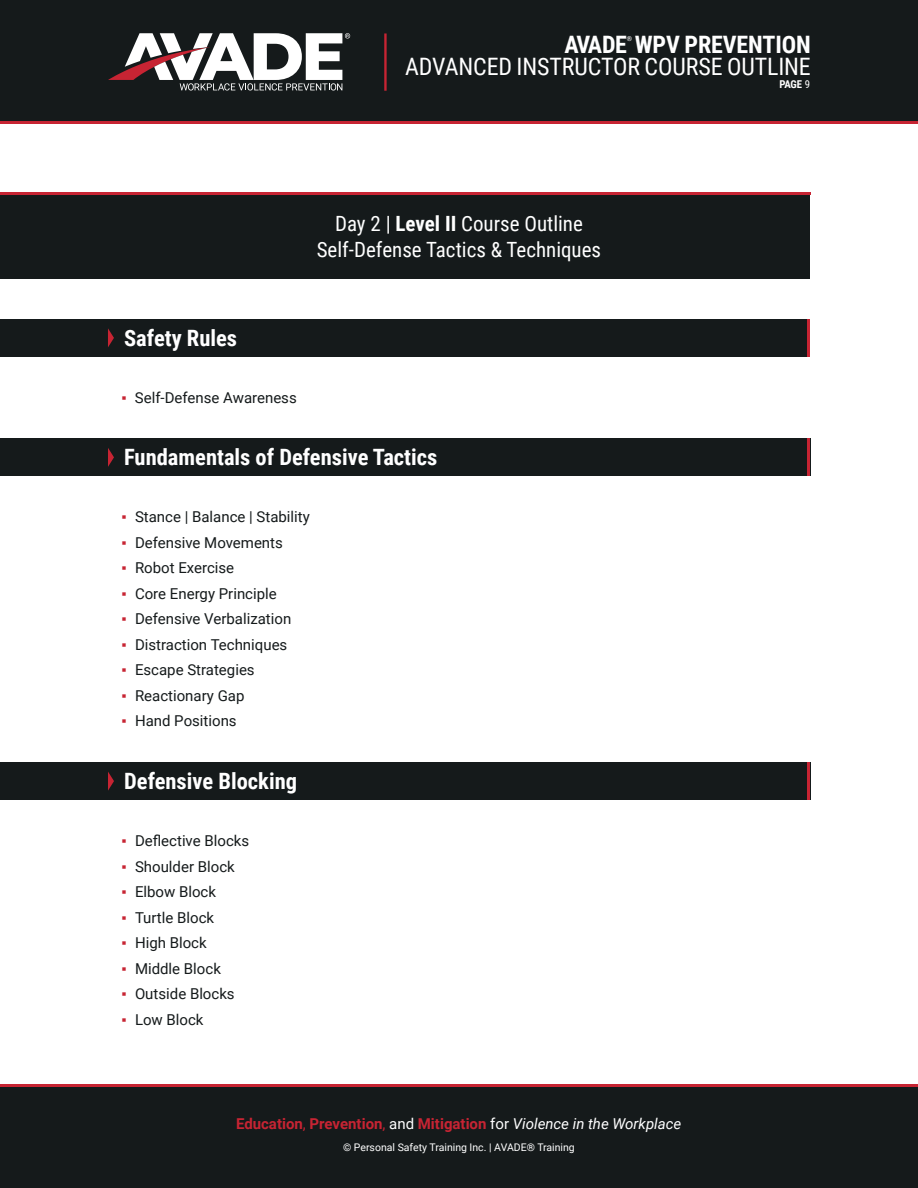
<style>
.page{position:relative;width:918px;height:1188px;background:#fff}
.page>*{position:absolute;margin:0;border:0;box-sizing:border-box;transform-origin:0 0}
.t1{font:24px "Roboto Condensed";letter-spacing:-.005em;color:#fff}
.t2{font:700 24px "Roboto Condensed";letter-spacing:-.005em;color:#fff}
.t3{font:700 22.5px "Roboto Condensed";color:#fff}
.t4{font:21px "Roboto Condensed";color:#fff}
.t5{font:15px "Roboto";color:#151a1b}
.t6{font:700 15px "Roboto";color:#c72433}
.t7{font:700 10.8px "Roboto Condensed";color:#fff}
.t8{font:10.5px "Roboto";color:#fff}
.t9{font:700 6.75px "Roboto Condensed";color:#fff}
.s1{font-weight:700}
.s2{font-family:"Arial";color:#c72433}
.s3{font-weight:400}
.s4{font-weight:400;color:#fff}
.s5{font-weight:400;font-style:italic;color:#fff}
</style>
<div class="page">
<div style="left:0;top:10px;width:918px;height:114px;background:#c72433"></div>
<div style="left:0;top:0;width:918px;height:121px;background:#151a1b"></div>
<svg style="left:108px;top:33px;width:242px;height:58px"></svg>
<hr style="left:384px;top:33px;width:3px;height:58px;background:#c72433">
<div style="left:0;top:1084px;width:918px;height:62px;background:#c72433"></div>
<div style="left:0;top:1087px;width:918px;height:101px;background:#151a1b"></div>
<div style="left:0;top:319px;width:810px;height:38px;background:#151a1b"></div>
<svg style="left:108px;top:328px;width:6px;height:19px"></svg>
<hr style="left:808px;top:319px;width:2px;height:38px;background:#c72433">
<div style="left:0;top:439px;width:810px;height:37px;background:#151a1b"></div>
<svg style="left:108px;top:448px;width:6px;height:19px"></svg>
<hr style="left:808px;top:439px;width:2px;height:37px;background:#c72433">
<div style="left:0;top:762px;width:810px;height:38px;background:#151a1b"></div>
<svg style="left:108px;top:772px;width:6px;height:19px"></svg>
<hr style="left:808px;top:762px;width:2px;height:38px;background:#c72433">
<div style="left:0;top:195px;width:810px;height:83px;background:#151a1b"></div>
<hr style="left:0;top:192px;width:810px;height:3px;background:#c72433">
<h1 class="t2" style="left:565px;top:27px;width:248px">AVADE WPV PREVENTION</h1>
<p class="t9" style="left:627px;top:34px;width:7px">®</p>
<h1 class="t1" style="left:405px;top:50px;width:407px">ADVANCED INSTRUCTOR COURSE OUTLINE</h1>
<p class="t4" style="left:335px;top:209px;width:249px">Day 2 | <span class="s1">Level II</span> Course Outline</p>
<p class="t4" style="left:317px;top:235px;width:286px">Self-Defense Tactics &amp; Techniques</p>
<p class="t3" style="left:124px;top:322px;width:114px">Safety Rules</p>
<p class="t5" style="left:121px;top:387px;width:177px"><span class="s2">▪</span> Self-Defense Awareness</p>
<p class="t3" style="left:124px;top:441px;width:315px">Fundamentals of Defensive Tactics</p>
<p class="t5" style="left:122px;top:507px;width:190px"><span class="s2">▪</span> Stance | Balance | Stability</p>
<p class="t5" style="left:122px;top:532px;width:163px"><span class="s2">▪</span> Defensive Movements</p>
<p class="t5" style="left:122px;top:558px;width:114px"><span class="s2">▪</span> Robot Exercise</p>
<p class="t5" style="left:122px;top:583px;width:157px"><span class="s2">▪</span> Core Energy Principle</p>
<p class="t5" style="left:122px;top:609px;width:171px"><span class="s2">▪</span> Defensive Verbalization</p>
<p class="t5" style="left:122px;top:634px;width:167px"><span class="s2">▪</span> Distraction Techniques</p>
<p class="t5" style="left:122px;top:660px;width:135px"><span class="s2">▪</span> Escape Strategies</p>
<p class="t5" style="left:122px;top:685px;width:125px"><span class="s2">▪</span> Reactionary Gap</p>
<p class="t5" style="left:122px;top:711px;width:117px"><span class="s2">▪</span> Hand Positions</p>
<p class="t3" style="left:124px;top:765px;width:174px">Defensive Blocking</p>
<p class="t5" style="left:122px;top:830px;width:129px"><span class="s2">▪</span> Deflective Blocks</p>
<p class="t5" style="left:122px;top:856px;width:115px"><span class="s2">▪</span> Shoulder Block</p>
<p class="t5" style="left:122px;top:881px;width:96px"><span class="s2">▪</span> Elbow Block</p>
<p class="t5" style="left:122px;top:907px;width:94px"><span class="s2">▪</span> Turtle Block</p>
<p class="t5" style="left:122px;top:932px;width:87px"><span class="s2">▪</span> High Block</p>
<p class="t5" style="left:122px;top:958px;width:101px"><span class="s2">▪</span> Middle Block</p>
<p class="t5" style="left:122px;top:983px;width:115px"><span class="s2">▪</span> Outside Blocks</p>
<p class="t5" style="left:122px;top:1009px;width:84px"><span class="s2">▪</span> Low Block</p>
<p class="t6" style="left:236px;top:1113px;width:447px">Education<span class="s3">,</span> Prevention<span class="s3">,</span> <span class="s4">and</span> Mitigation <span class="s4">for</span> <span class="s5">Violence in the Workplace</span></p>
<p class="t8" style="left:343px;top:1139px;width:233px">© Personal Safety Training Inc. | AVADE® Training</p>
<p class="t7" style="left:779px;top:77px;width:32px">PAGE <span class="s3">9</span></p>
</div>
